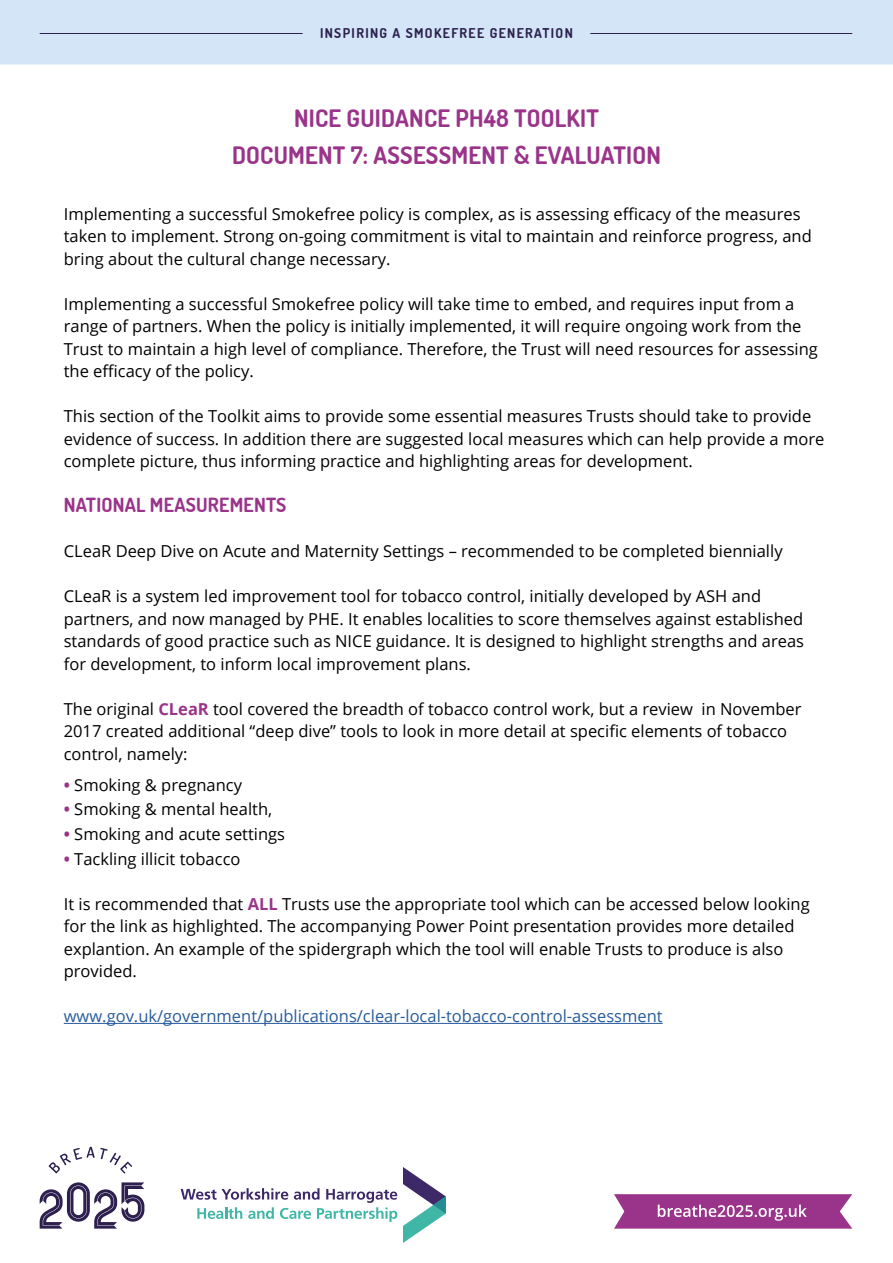
<style>
.page{position:relative;width:893px;height:1263px;background:#fff}
.page>*{position:absolute;margin:0;border:0;box-sizing:border-box;transform-origin:0 0}
.t1{font:700 24px/37.3px "Dosis";letter-spacing:.01em;color:#9a348a;text-align:center}
.t2{font:700 19.5px "Dosis";letter-spacing:.01em;color:#9a348a}
.t3{font:16.5px/22.5px "Open Sans";color:#000}
.t4{font:16.5px "Open Sans";color:#275b9b}
.t5{font:700 13.5px "Dosis";letter-spacing:.1em;color:#2d204f}
.s1{font-weight:700;color:#9a348a}
</style>
<div class="page">
<div style="left:0;top:0;width:893px;height:65px;background:#d3e5f7"></div>
<hr style="left:590px;top:33px;width:262px;height:1px;background:#2d204f">
<hr style="left:40px;top:33px;width:263px;height:1px;background:#2d204f">
<svg style="left:614px;top:1194px;width:239px;height:35px;background:#a8509a"></svg>
<svg style="left:40px;top:1182px;width:104px;height:46px"></svg>
<svg style="left:49px;top:1147px;width:83px;height:26px"></svg>
<svg style="left:181px;top:1188px;width:216px;height:34px"></svg>
<svg style="left:403px;top:1167px;width:43px;height:76px"></svg>
<hr style="left:64px;top:1023px;width:599px;height:1px;background:#275b9b">
<p class="t5" style="left:320px;top:24px;width:254px">INSPIRING A SMOKEFREE GENERATION</p>
<h1 class="t1" style="left:232px;top:98px;width:430px">NICE GUIDANCE PH48 TOOLKIT<br>DOCUMENT 7: ASSESSMENT &amp; EVALUATION</h1>
<p class="t3" style="left:64px;top:202px;width:749px">Implementing a successful Smokefree policy is complex, as is assessing efficacy of the measures taken to implement. Strong on-going commitment is vital to maintain and reinforce progress, and bring about the cultural change necessary.</p>
<p class="t3" style="left:64px;top:292px;width:756px">Implementing a successful Smokefree policy will take time to embed, and requires input from a range of partners. When the policy is initially implemented, it will require ongoing work from the Trust to maintain a high level of compliance. Therefore, the Trust will need resources for assessing the efficacy of the policy.</p>
<p class="t3" style="left:64px;top:405px;width:762px">This section of the Toolkit aims to provide some essential measures Trusts should take to provide evidence of success. In addition there are suggested local measures which can help provide a more complete picture, thus informing practice and highlighting areas for development.</p>
<p class="t2" style="left:64px;top:492px;width:224px">NATIONAL MEASUREMENTS</p>
<p class="t3" style="left:64px;top:539px;width:720px">CLeaR Deep Dive on Acute and Maternity Settings – recommended to be completed biennially</p>
<p class="t3" style="left:64px;top:584px;width:742px">CLeaR is a system led improvement tool for tobacco control, initially developed by ASH and partners, and now managed by PHE. It enables localities to score themselves against established standards of good practice such as NICE guidance. It is designed to highlight strengths and areas for development, to inform local improvement plans.</p>
<p class="t3" style="left:64px;top:697px;width:739px">The original <span class="s1">CLeaR</span> tool covered the breadth of tobacco control work, but a review in November<br>2017 created additional “deep dive” tools to look in more detail at specific elements of tobacco control, namely:</p>
<p class="t3" style="left:64px;top:773px;width:180px"><span class="s1">•</span> Smoking &amp; pregnancy</p>
<p class="t3" style="left:64px;top:798px;width:210px"><span class="s1">•</span> Smoking &amp; mental health,</p>
<p class="t3" style="left:64px;top:822px;width:223px"><span class="s1">•</span> Smoking and acute settings</p>
<p class="t3" style="left:64px;top:847px;width:178px"><span class="s1">•</span> Tackling illicit tobacco</p>
<p class="t3" style="left:64px;top:892px;width:747px">It is recommended that <span class="s1">ALL</span> Trusts use the appropriate tool which can be accessed below looking for the link as highlighted. The accompanying Power Point presentation provides more detailed explantion. An example of the spidergraph which the tool will enable Trusts to produce is also provided.</p>
<p class="t4" style="left:64px;top:1005px;width:600px">www.gov.uk/government/publications/clear-local-tobacco-control-assessment</p>
</div>
